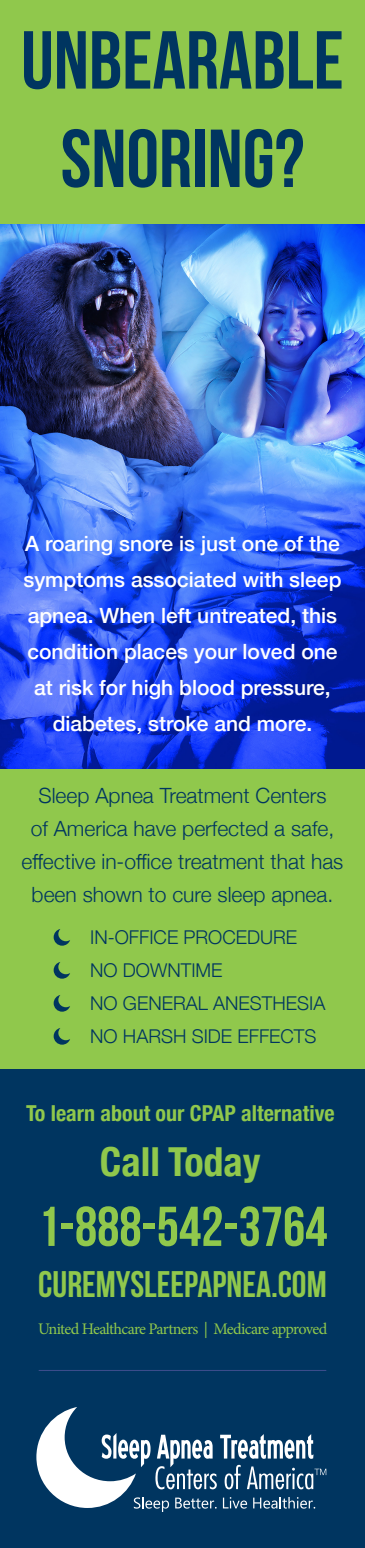
<style>
.page{position:relative;width:365px;height:1548px;background:#fff}
.page>*{position:absolute;margin:0;border:0;box-sizing:border-box;transform-origin:0 0}
.t1{font:82px "Bebas Neue";color:#003560}
.t2{font:56px "Bebas Neue";color:#90c84c}
.t3{font:700 condensed 40px "Helvetica Neue";color:#90c84c}
.t4{font:37px "Bebas Neue";color:#90c84c}
.t5{font:700 condensed 22px "Helvetica Neue";color:#90c84c}
.t6{font:500 21px/36px "Helvetica Neue";color:#fff;text-align:center}
.t7{font:300 21px/33px "Helvetica Neue";color:#003560;text-align:center}
.t8{font:300 19px "Helvetica Neue";color:#003560}
.t9{font:16.2px "Minion Pro";letter-spacing:-.045em;color:#90c84c}
</style>
<div class="page">
<div style="left:0;top:0;width:364px;height:401px;background:#90c84c"></div>
<img style="left:0;top:225px;width:364px;height:544px">
<div style="left:0;top:875px;width:364px;height:673px;background:#003560"></div>
<hr style="left:39px;top:1370px;width:287px;height:1px;background:#3b4c8b">
<svg style="left:36px;top:1407px;width:290px;height:105px"></svg>
<div style="left:0;top:769px;width:364px;height:299px;background:#90c84c"></div>
<svg style="left:54px;top:929px;width:16px;height:17px"></svg>
<svg style="left:54px;top:962px;width:16px;height:17px"></svg>
<svg style="left:54px;top:995px;width:16px;height:17px"></svg>
<svg style="left:54px;top:1028px;width:16px;height:17px"></svg>
<p class="t1" style="left:21px;top:15px;width:324px">UNBEARABLE</p>
<p class="t1" style="left:61px;top:114px;width:245px">SNORING?</p>
<p class="t6" style="left:23px;top:525px;width:319px">A roaring snore is just one of the symptoms associated with sleep apnea. When left untreated, this condition places your loved one at risk for high blood pressure, diabetes, stroke and more.</p>
<p class="t7" style="left:22px;top:778px;width:323px">Sleep Apnea Treatment Centers<br>of America have perfected a safe, effective in-office treatment that has been shown to cure sleep apnea.</p>
<p class="t8" style="left:90px;top:922px;width:208px">IN-OFFICE PROCEDURE</p>
<p class="t8" style="left:90px;top:955px;width:134px">NO DOWNTIME</p>
<p class="t8" style="left:90px;top:988px;width:236px">NO GENERAL ANESTHESIA</p>
<p class="t8" style="left:90px;top:1021px;width:227px">NO HARSH SIDE EFFECTS</p>
<p class="t5" style="left:26px;top:1095px;width:310px">To learn about our CPAP alternative</p>
<p class="t3" style="left:100px;top:1129px;width:162px">Call Today</p>
<p class="t2" style="left:38px;top:1196px;width:291px">1-888-542-3764</p>
<p class="t4" style="left:38px;top:1264px;width:289px">CUREMYSLEEPAPNEA.COM</p>
<p class="t9" style="left:38px;top:1318px;width:290px">United Healthcare Partners | Medicare approved</p>
</div>
